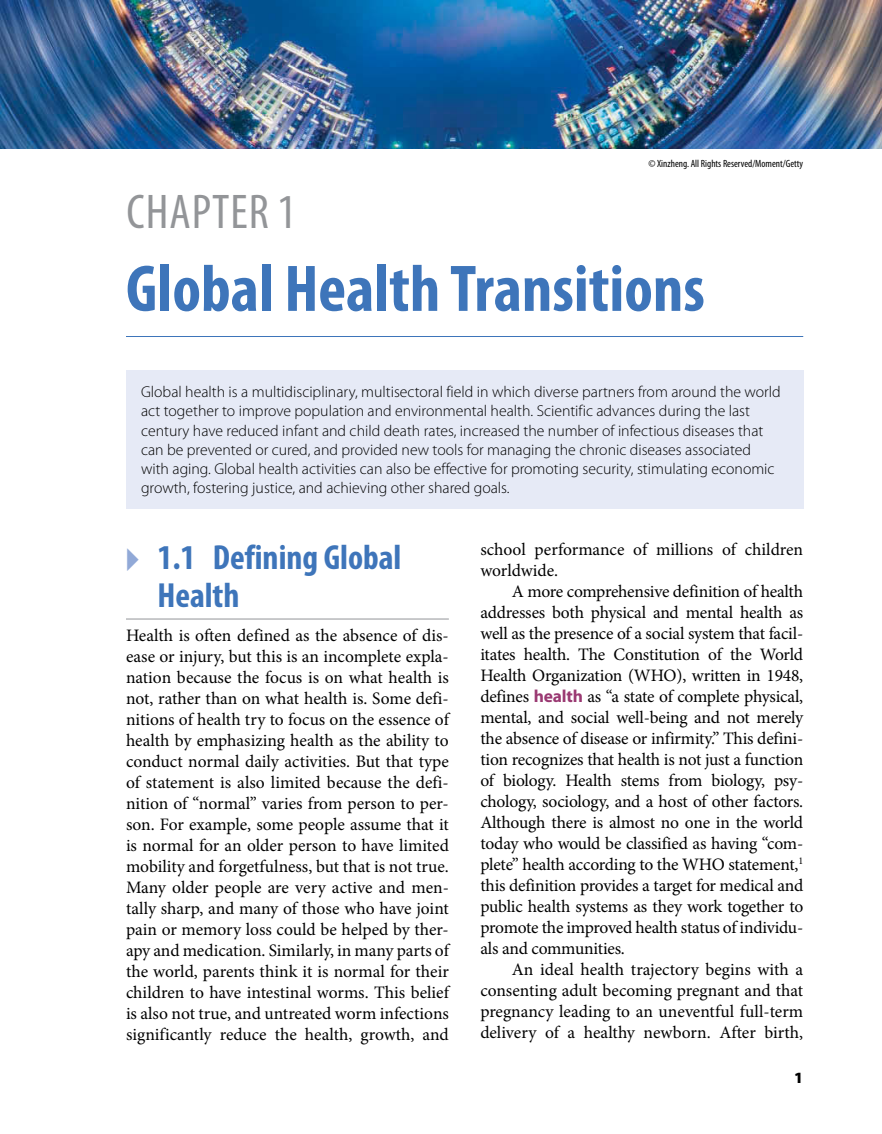
<style>
.page{position:relative;width:882px;height:1134px;background:#fff}
.page>*{position:absolute;margin:0;border:0;box-sizing:border-box;transform-origin:0 0}
.t1{font:700 condensed 66.5px "Myriad Pro";color:#3e75ba}
.t2{font:condensed 49px "Myriad Pro";letter-spacing:.02em;color:#939598}
.t3{font:700 condensed 35px/38.5px "Myriad Pro";color:#3e75ba}
.t4{font:17.5px/21px "Minion Pro";letter-spacing:-.01em;color:#000;text-align:justify}
.t5{font:300 15.75px/19.2px "Myriad Pro";color:#000}
.t6{font:900 15.75px "Myriad Pro";color:#000}
.t7{font:condensed 10.5px "Myriad Pro";color:#000}
.s1{color:#91a9d7}
.s2{font-family:"Myriad Pro";font-weight:700;color:#9a3972}
</style>
<div class="page">
<img style="left:0;top:0;width:882px;height:149px">
<hr style="left:126px;top:336px;width:677px;height:1px;background:#3e75ba">
<div style="left:126px;top:370px;width:677px;height:139px;background:#e6eaf6"></div>
<hr style="left:126px;top:619px;width:323px;height:1px;background:#939598">
<p class="t7" style="left:648px;top:157px;width:156px">© Xinzheng. All Rights Reserved/Moment/Getty</p>
<p class="t2" style="left:126px;top:182px;width:171px">CHAPTER 1</p>
<p class="t1" style="left:126px;top:247px;width:580px">Global Health Transitions</p>
<p class="t5" style="left:141px;top:382px;width:641px">Global health is a multidisciplinary, multisectoral field in which diverse partners from around the world act together to improve population and environmental health. Scientific advances during the last century have reduced infant and child death rates, increased the number of infectious diseases that can be prevented or cured, and provided new tools for managing the chronic diseases associated with aging. Global health activities can also be effective for promoting security, stimulating economic growth, fostering justice, and achieving other shared goals.</p>
<p class="t3" style="left:158px;top:537px;width:245px;text-indent:-32px"><span class="s1">▸</span> 1.1 Defining Global<br>Health</p>
<p class="t4" style="left:126px;top:625px;width:324px">Health is often defined as the absence of dis&shy;ease or injury, but this is an incomplete expla&shy;nation because the focus is on what health is not, rather than on what health is. Some defi&shy;nitions of health try to focus on the essence of health by emphasizing health as the ability to conduct normal daily activities. But that type of statement is also limited because the defi&shy;nition of “normal” varies from person to per&shy;son. For example, some people assume that it is normal for an older person to have limited mobility and forgetfulness, but that is not true.<br>Many older people are very active and men&shy;tally sharp, and many of those who have joint pain or memory loss could be helped by ther&shy;apy and medication. Similarly, in many parts of the world, parents think it is normal for their children to have intestinal worms. This belief is also not true, and untreated worm infections significantly reduce the health, growth, and</p>
<p class="t4" style="left:480px;top:539px;width:324px">school performance of millions of children</p>
<p class="t4" style="left:480px;top:560px;width:79px">worldwide.</p>
<p class="t4" style="left:512px;top:581px;width:293px">A more comprehensive definition of health</p>
<p class="t4" style="left:480px;top:602px;width:324px">addresses both physical and mental health as</p>
<p class="t4" style="left:480px;top:623px;width:324px">well as the presence of a social system that facil-</p>
<p class="t4" style="left:480px;top:644px;width:324px">itates health. The Constitution of the World</p>
<p class="t4" style="left:480px;top:665px;width:324px">Health Organization (WHO), written in 1948,</p>
<p class="t4" style="left:480px;top:686px;width:324px">defines <span class="s2">health</span> as “a state of complete physical,</p>
<p class="t4" style="left:480px;top:707px;width:324px">mental, and social well-being and not merely</p>
<p class="t4" style="left:480px;top:728px;width:324px">the absence of disease or infirmity.” This defini-</p>
<p class="t4" style="left:480px;top:749px;width:324px">tion recognizes that health is not just a function</p>
<p class="t4" style="left:480px;top:770px;width:324px">of biology. Health stems from biology, psy-</p>
<p class="t4" style="left:480px;top:791px;width:324px">chology, sociology, and a host of other factors.</p>
<p class="t4" style="left:480px;top:812px;width:324px">Although there is almost no one in the world</p>
<p class="t4" style="left:480px;top:833px;width:324px">today who would be classified as having “com-</p>
<p class="t4" style="left:480px;top:854px;width:324px">plete” health according to the WHO statement,<sup>1</sup></p>
<p class="t4" style="left:480px;top:875px;width:324px">this definition provides a target for medical and</p>
<p class="t4" style="left:480px;top:896px;width:324px">public health systems as they work together to</p>
<p class="t4" style="left:480px;top:917px;width:324px">promote the improved health status of individu-</p>
<p class="t4" style="left:480px;top:938px;width:146px">als and communities.</p>
<p class="t4" style="left:512px;top:959px;width:293px">An ideal health trajectory begins with a</p>
<p class="t4" style="left:480px;top:980px;width:324px">consenting adult becoming pregnant and that</p>
<p class="t4" style="left:480px;top:1001px;width:324px">pregnancy leading to an uneventful full-term</p>
<p class="t4" style="left:480px;top:1022px;width:324px">delivery of a healthy newborn. After birth,</p>
<p class="t6" style="left:794px;top:1067px;width:11px">1</p>
</div>
